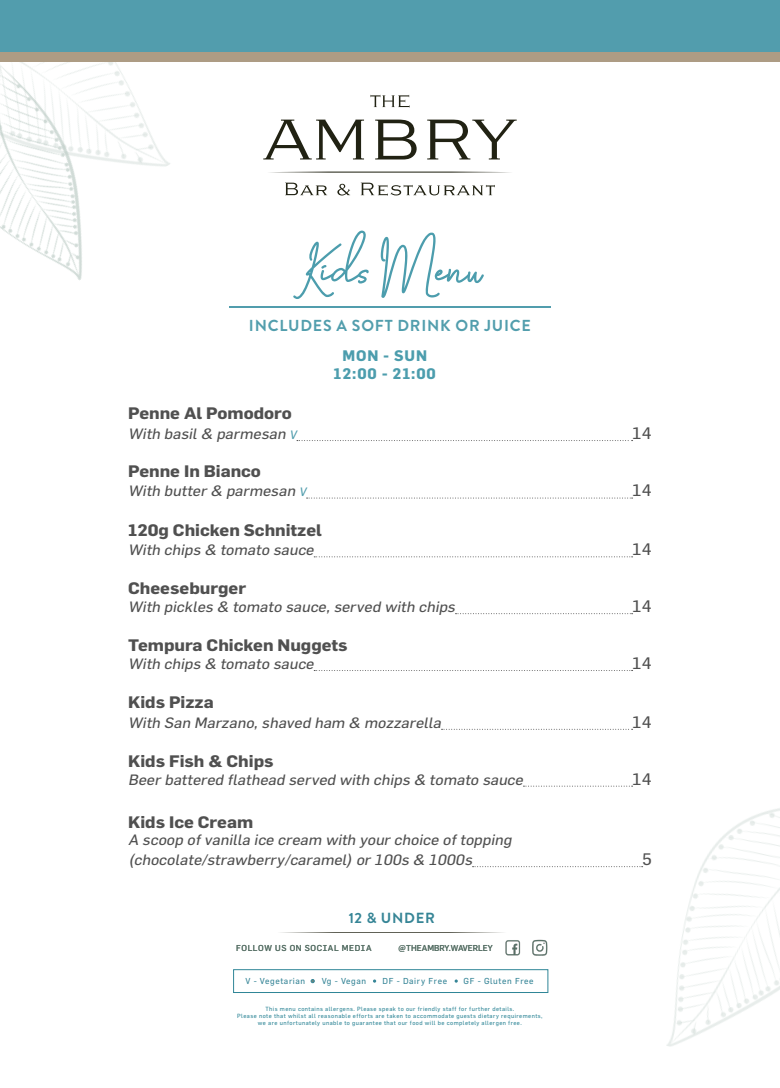
<style>
.page{position:relative;width:780px;height:1088px;background:#fff}
.page>*{position:absolute;margin:0;border:0;box-sizing:border-box;transform-origin:0 0}
.t1{font:53.62px "Busset City PU";color:#4c9dad}
.t2{font:700 16.38px "Flama";color:#505050;scale:1.07 1}
.t3{font:16.38px "Flama";color:#505050;scale:1.07 1}
.t4{font:700 15.88px "Brandon Grotesque";letter-spacing:.05em;color:#529ead}
.t5{font:700 15px "Flama";letter-spacing:.06em;color:#4c9dad}
.t6{font:italic 14.75px/19.6px "Flama";color:#505050;scale:1.07 1}
.t7{font:700 14.75px "Brandon Grotesque";letter-spacing:.05em;color:#368596}
.t8{font:8.5px "Flama";letter-spacing:.07em;color:#368597}
.t9{font:8.38px "Flama";letter-spacing:.07em;color:#566f65}
.t10{font:8.38px "Flama";color:#566f65}
.t11{font:5.88px/7.1px "Flama";letter-spacing:.07em;color:#2f8697;text-align:center}
.s1{font-size:12px;color:#519dad}
</style>
<div class="page">
<hr style="left:229px;top:307px;width:322px;height:1px;background:#519dad">
<img style="left:626px;top:785px;width:154px;height:262px">
<img style="left:0;top:61px;width:181px;height:219px">
<svg style="left:297px;top:440px;width:335px;height:1px"></svg>
<svg style="left:306px;top:498px;width:326px;height:1px"></svg>
<svg style="left:314px;top:556px;width:318px;height:1px"></svg>
<svg style="left:455px;top:613px;width:177px;height:1px"></svg>
<svg style="left:314px;top:670px;width:318px;height:1px"></svg>
<svg style="left:441px;top:729px;width:191px;height:1px"></svg>
<svg style="left:523px;top:786px;width:109px;height:1px"></svg>
<svg style="left:472px;top:866px;width:170px;height:1px"></svg>
<svg style="left:370px;top:95px;width:39px;height:13px"></svg>
<svg style="left:263px;top:120px;width:101px;height:39px"></svg>
<svg style="left:375px;top:120px;width:41px;height:39px"></svg>
<svg style="left:427px;top:120px;width:89px;height:39px"></svg>
<svg style="left:285px;top:183px;width:210px;height:13px"></svg>
<svg style="left:269px;top:171px;width:242px;height:2px"></svg>
<svg style="left:373px;top:979px;width:3px;height:4px"></svg>
<svg style="left:310px;top:979px;width:5px;height:4px"></svg>
<div style="left:233px;top:969px;width:315px;height:24px;border:1px solid #2f8697"></div>
<svg style="left:454px;top:979px;width:4px;height:4px"></svg>
<div style="left:0;top:51px;width:780px;height:10px;background:#ad9c84"></div>
<div style="left:0;top:0;width:780px;height:51px;background:#529dad"></div>
<img style="left:505px;top:939px;width:43px;height:17px">
<svg style="left:280px;top:932px;width:224px;height:1px"></svg>
<p class="t1" style="left:302px;top:232px;width:180px">Kids Menu</p>
<p class="t4" style="left:249px;top:314px;width:283px">INCLUDES A SOFT DRINK OR JUICE</p>
<p class="t5" style="left:342px;top:344px;width:86px">MON - SUN</p>
<p class="t5" style="left:333px;top:363px;width:104px">12:00 - 21:00</p>
<p class="t2" style="left:128px;top:402px;width:154px">Penne Al Pomodoro</p>
<p class="t6" style="left:128px;top:423px;width:161px">With basil&amp; parmesan <span class="s1">V</span></p>
<p class="t3" style="left:632px;top:423px;width:20px">14</p>
<p class="t2" style="left:128px;top:459px;width:126px">Penne In Bianco</p>
<p class="t6" style="left:128px;top:481px;width:170px">With butter &amp; parmesan <span class="s1">V</span></p>
<p class="t3" style="left:632px;top:481px;width:20px">14</p>
<p class="t2" style="left:128px;top:518px;width:182px">120g Chicken Schnitzel</p>
<p class="t6" style="left:128px;top:540px;width:178px">With chips &amp; tomato sauce</p>
<p class="t3" style="left:632px;top:539px;width:20px">14</p>
<p class="t2" style="left:128px;top:577px;width:112px">Cheeseburger</p>
<p class="t6" style="left:128px;top:597px;width:310px">With pickles &amp; tomato sauce,served with chips</p>
<p class="t3" style="left:632px;top:596px;width:20px">14</p>
<p class="t2" style="left:128px;top:633px;width:207px">Tempura Chicken Nuggets</p>
<p class="t6" style="left:128px;top:653px;width:178px">With chips &amp; tomato sauce</p>
<p class="t3" style="left:632px;top:653px;width:20px">14</p>
<p class="t2" style="left:128px;top:690px;width:81px">Kids Pizza</p>
<p class="t6" style="left:128px;top:712px;width:297px">With San Marzano,shaved ham &amp; mozzarella</p>
<p class="t3" style="left:632px;top:712px;width:20px">14</p>
<p class="t2" style="left:128px;top:749px;width:137px">Kids Fish &amp; Chips</p>
<p class="t6" style="left:128px;top:769px;width:373px">Beer battered flathead served with chips &amp; tomato sauce</p>
<p class="t3" style="left:632px;top:769px;width:20px">14</p>
<p class="t2" style="left:128px;top:810px;width:118px">Kids Ice Cream</p>
<p class="t6" style="left:128px;top:830px;width:363px">A scoop ofvanilla ice cream with your choice oftopping (chocolate/strawberry/caramel)or 100s &amp; 1000s</p>
<p class="t3" style="left:642px;top:849px;width:11px">5</p>
<p class="t7" style="left:349px;top:908px;width:87px">12 &amp; UNDER</p>
<p class="t9" style="left:236px;top:943px;width:137px">FOLLOW US ON SOCIAL MEDIA</p>
<p class="t10" style="left:398px;top:943px;width:96px">@THEAMBRY.WAVERLEY</p>
<p class="t8" style="left:245px;top:975px;width:61px">V - Vegetarian</p>
<p class="t8" style="left:321px;top:975px;width:46px">Vg - Vegan</p>
<p class="t8" style="left:382px;top:975px;width:66px">DF - Dairy Free</p>
<p class="t8" style="left:463px;top:975px;width:72px">GF - Gluten Free</p>
<p class="t11" style="left:237px;top:1005px;width:307px">This menu contains allergens. Please speak to our friendly staff for further details.<br>Please note that whilst all reasonable efforts are taken to accommodate guests dietary requirements, we are unfortunately unable to guarantee that our food will be completely allergen free.</p>
</div>
